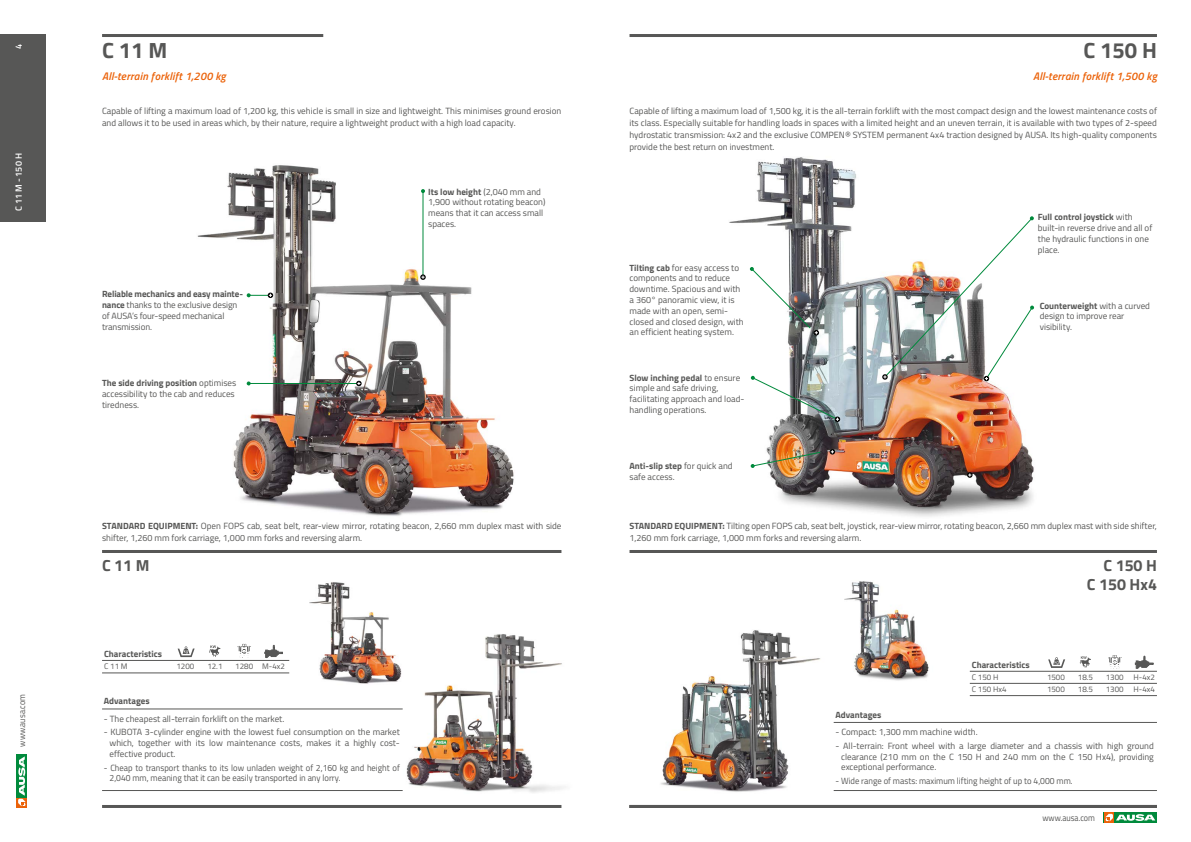
<style>
.page{position:relative;width:1191px;height:842px;background:#fff}
.page>*{position:absolute;margin:0;border:0;box-sizing:border-box;transform-origin:0 0}
.t1{font:700 22px "Titillium Web";color:#575756}
.t2{font:700 16px/19.2px "Titillium Web";color:#575756;text-align:right}
.t3{font:italic 600 11px "Titillium Web";letter-spacing:.02em;color:#eb6209}
.t4{font:9px/10.8px "Titillium Web";color:#575756}
.t5{font:9px/10.8px "Titillium Web";color:#575756;scale:.95 1}
.t6{font:700 9px "Titillium Web";color:#575756}
.t7{font:9px "Titillium Web";color:#575756;scale:.9 1}
.t8{font:600 9px "Titillium Web";color:#fff}
.t9{font:8px/12px "Titillium Web";color:#575756}
.s1{font-weight:700}
</style>
<div class="page">
<div style="left:1103px;top:812px;width:54px;height:11px;background:#008a3c"></div>
<svg style="left:1104px;top:812px;width:10px;height:11px"></svg>
<svg style="left:1105px;top:814px;width:50px;height:7px"></svg>
<hr style="left:102px;top:805px;width:459px;height:3px;background:#575756">
<svg style="left:16px;top:755px;width:1px;height:53px"></svg>
<div style="left:17px;top:797px;width:10px;height:11px;background:#eb6209"></div>
<div style="left:17px;top:755px;width:10px;height:42px;background:#008a3c"></div>
<svg style="left:18px;top:756px;width:8px;height:50px"></svg>
<div style="left:0;top:34px;width:45px;height:188px;background:#575756"></div>
<hr style="left:629px;top:34px;width:528px;height:3px;background:#575756">
<hr style="left:102px;top:34px;width:221px;height:3px;background:#575756">
<hr style="left:629px;top:805px;width:528px;height:3px;background:#575756">
<hr style="left:629px;top:550px;width:528px;height:3px;background:#575756">
<hr style="left:102px;top:550px;width:459px;height:3px;background:#575756">
<img style="left:354px;top:634px;width:210px;height:159px">
<img style="left:197px;top:165px;width:317px;height:351px">
<img style="left:309px;top:582px;width:102px;height:108px">
<img style="left:661px;top:630px;width:160px;height:162px">
<img style="left:729px;top:157px;width:306px;height:360px">
<img style="left:844px;top:581px;width:85px;height:100px">
<hr style="left:422px;top:191px;width:1px;height:85px;background:#008a3c">
<svg style="left:421px;top:189px;width:4px;height:4px"></svg>
<hr style="left:249px;top:383px;width:110px;height:1px;background:#008a3c">
<svg style="left:246px;top:381px;width:5px;height:5px"></svg>
<svg style="left:420px;top:274px;width:6px;height:6px"></svg>
<svg style="left:356px;top:381px;width:6px;height:5px"></svg>
<svg style="left:246px;top:293px;width:27px;height:5px"></svg>
<svg style="left:750px;top:451px;width:71px;height:17px"></svg>
<svg style="left:750px;top:267px;width:69px;height:68px"></svg>
<svg style="left:751px;top:376px;width:89px;height:46px"></svg>
<svg style="left:829px;top:449px;width:6px;height:5px"></svg>
<img style="left:882px;top:216px;width:152px;height:165px">
<svg style="left:967px;top:472px;width:5px;height:6px"></svg>
<hr style="left:102px;top:660px;width:187px;height:1px;background:#575756">
<hr style="left:102px;top:672px;width:187px;height:1px;background:#575756">
<svg style="left:178px;top:646px;width:17px;height:11px"></svg>
<svg style="left:209px;top:645px;width:11px;height:12px"></svg>
<svg style="left:265px;top:645px;width:18px;height:13px"></svg>
<svg style="left:237px;top:644px;width:14px;height:30px"></svg>
<hr style="left:969px;top:671px;width:188px;height:1px;background:#575756">
<hr style="left:969px;top:695px;width:188px;height:1px;background:#575756">
<svg style="left:1108px;top:655px;width:13px;height:42px"></svg>
<svg style="left:1048px;top:657px;width:17px;height:11px"></svg>
<svg style="left:1079px;top:656px;width:12px;height:12px"></svg>
<svg style="left:1135px;top:656px;width:18px;height:12px"></svg>
<hr style="left:969px;top:683px;width:188px;height:1px;background:#575756">
<hr style="left:833px;top:722px;width:324px;height:1px;background:#575756">
<hr style="left:102px;top:708px;width:301px;height:1px;background:#575756">
<hr style="left:833px;top:790px;width:324px;height:1px;background:#575756">
<hr style="left:102px;top:790px;width:301px;height:1px;background:#575756">
<p class="t8" style="left:12px;top:49px;width:7px;rotate:-90deg">4</p>
<p class="t8" style="left:12px;top:211px;width:59px;rotate:-90deg">C 11 M - 150 H</p>
<p class="t7" style="left:15px;top:747px;width:60px;rotate:-90deg">www.ausa.com</p>
<h1 class="t1" style="left:102px;top:34px;width:67px">C 11 M</h1>
<h1 class="t1" style="left:1083px;top:34px;width:75px">C 150 H</h1>
<p class="t3" style="left:102px;top:67px;width:125px">All-terrain forklift 1,200 kg</p>
<p class="t4" style="left:102px;top:104px;width:461px;line-height:12px">Capable of lifting a maximum load of 1,200 kg, this vehicle is small in size and lightweight. This minimises ground erosion and allows it to be used in areas which, by their nature, require a lightweight product with a high load capacity.</p>
<p class="t4" style="left:629px;top:104px;width:529px;line-height:12px;text-align:justify">Capable of lifting a maximum load of 1,500 kg, it is the all-terrain forklift with the most compact design and the lowest maintenance costs of its class. Especially suitable for handling loads in spaces with a limited height and an uneven terrain, it is available with two types of 2-speed hydrostatic transmission: 4x2 and the exclusive COMPEN® SYSTEM permanent 4x4 traction designed by AUSA. Its high-quality components provide the best return on investment.</p>
<p class="t3" style="left:1033px;top:67px;width:125px">All-terrain forklift 1,500 kg</p>
<p class="t4" style="left:102px;top:288px;width:142px"><span class="s1">Reliable mechanics and easy mainte&shy;nance</span> thanks to the exclusive design of AUSA’s four-speed mechanical transmission.</p>
<p class="t4" style="left:102px;top:377px;width:136px"><span class="s1">The side driving position</span> optimises accessibility to the cab and reduces tiredness.</p>
<p class="t4" style="left:428px;top:186px;width:119px"><span class="s1">Its low height</span> (2,040 mm and<br>1,900 without rotating beacon) means that it can access small spaces.</p>
<p class="t4" style="left:629px;top:262px;width:116px"><span class="s1">Tilting cab</span> for easy access to components and to reduce downtime. Spacious and with a 360° panoramic view, it is made with an open, semi&shy;closed and closed design, with an efficient heating system.</p>
<p class="t4" style="left:629px;top:372px;width:116px"><span class="s1">Slow inching pedal</span> to ensure simple and safe driving, facilitating approach and load&shy;handling operations.</p>
<p class="t4" style="left:629px;top:460px;width:105px"><span class="s1">Anti-slip step</span> for quick and safe access.</p>
<p class="t4" style="left:1037px;top:211px;width:116px"><span class="s1">Full control joystick</span> with built-in reverse drive and all of the hydraulic functions in one place.</p>
<p class="t4" style="left:1039px;top:300px;width:112px"><span class="s1">Counterweight</span> with a curved design to improve rear visibility.</p>
<p class="t4" style="left:102px;top:520px;width:461px;line-height:12px"><span class="s1">STANDARD EQUIPMENT:</span> Open FOPS cab, seat belt, rear-view mirror, rotating beacon, 2,660 mm duplex mast with side shifter, 1,260 mm fork carriage, 1,000 mm forks and reversing alarm.</p>
<p class="t4" style="left:629px;top:520px;width:529px;line-height:12px"><span class="s1">STANDARD EQUIPMENT:</span> Tilting open FOPS cab, seat belt, joystick, rear-view mirror, rotating beacon, 2,660 mm duplex mast with side shifter,<br>1,260 mm fork carriage, 1,000 mm forks and reversing alarm.</p>
<h2 class="t2" style="left:102px;top:555px;width:49px">C 11 M</h2>
<p class="t6" style="left:104px;top:647px;width:60px">Characteristics</p>
<p class="t9" style="left:104px;top:660px;width:25px">C 11 M</p>
<p class="t9" style="left:176px;top:660px;width:19px">1200</p>
<p class="t9" style="left:207px;top:660px;width:17px">12.1</p>
<p class="t9" style="left:235px;top:660px;width:51px">1280 M-4x2</p>
<p class="t6" style="left:104px;top:694px;width:47px">Advantages</p>
<p class="t4" style="left:104px;top:713px;width:182px">- The cheapest all-terrain forklift on the market.</p>
<p class="t4" style="left:110px;top:726px;width:292px;text-align:justify;text-indent:-6px">- KUBOTA 3-cylinder engine with the lowest fuel consumption on the market which, together with its low maintenance costs, makes it a highly cost&shy;effective product.</p>
<p class="t5" style="left:110px;top:762px;width:307px;text-indent:-6px">- Cheap to transport thanks to its low unladen weight of 2,160 kg and height of<br>2,040 mm, meaning that it can be easily transported in any lorry.</p>
<p class="t6" style="left:971px;top:658px;width:60px">Characteristics</p>
<h2 class="t2" style="left:1087px;top:555px;width:71px">C 150 H<br>C 150 Hx4</h2>
<p class="t6" style="left:835px;top:708px;width:47px">Advantages</p>
<p class="t9" style="left:971px;top:671px;width:36px">C 150 H<br>C 150 Hx4</p>
<p class="t9" style="left:1078px;top:671px;width:17px">18.5<br>18.5</p>
<p class="t9" style="left:1047px;top:671px;width:19px">1500<br>1500</p>
<p class="t9" style="left:1105px;top:671px;width:19px">1300<br>1300</p>
<p class="t9" style="left:1133px;top:671px;width:23px">H-4x2<br>H-4x4</p>
<p class="t4" style="left:835px;top:726px;width:144px">- Compact: 1,300 mm machine width.</p>
<p class="t4" style="left:841px;top:740px;width:314px;text-align:justify;text-indent:-6px">- All-terrain: Front wheel with a large diameter and a chassis with high ground clearance (210 mm on the C 150 H and 240 mm on the C 150 Hx4), providing exceptional performance.</p>
<p class="t5" style="left:835px;top:775px;width:251px">- Wide range of masts: maximum lifting height of up to 4,000 mm.</p>
<p class="t7" style="left:1042px;top:811px;width:60px">www.ausa.com</p>
</div>
